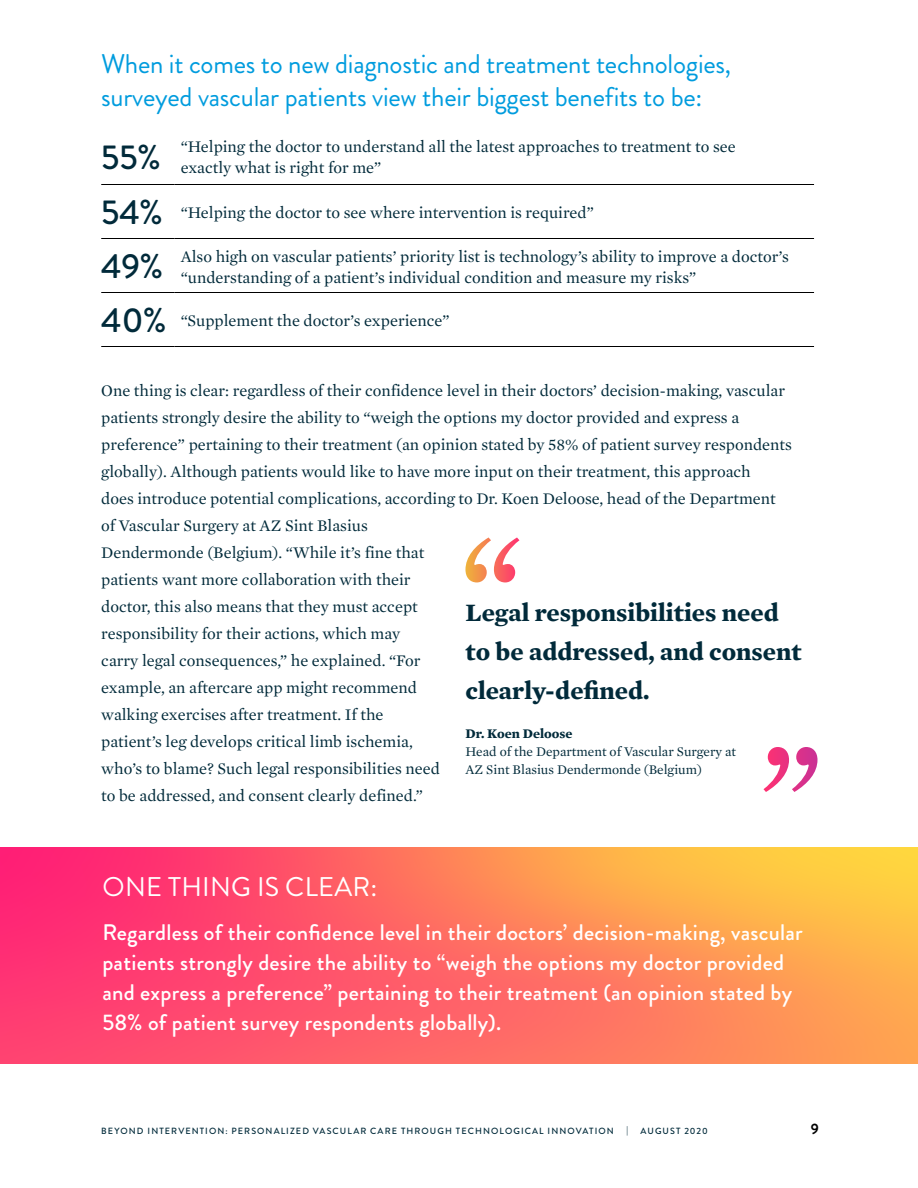
<style>
.page{position:relative;width:918px;height:1188px;background:#fff}
.page>*{position:absolute;margin:0;border:0;box-sizing:border-box;transform-origin:0 0}
.Body_text{font:500 34.5px "Brandon Grotesque";color:#012a3a}
.t1{font:27px/33px "Brandon Grotesque";letter-spacing:-.01em;color:#009cde}
.t2{font:27px "Brandon Grotesque";letter-spacing:.01em;color:#fff}
.Quote_18_26{font:700 25.5px/39px "Mercury Text G1";color:#012a3a}
.Gradient_Call_Out{font:500 22.5px/30px "Brandon Grotesque";letter-spacing:.01em;color:#fff}
.Body_text-2{font:16.5px/27px "Mercury Text G1";color:#012a3a}
.Table_Text{font:16.5px/21px "Mercury Text G1";color:#012a3a}
.t3{font:700 15px "Brandon Grotesque";color:#000}
.Quote_author_9_12{font:13.5px "Mercury Text G1";color:#012a3a}
.Quote_author_9_12-2{font:700 13.5px "Mercury Text G1";color:#012a3a}
.t4{font:500 9px "Brandon Grotesque";letter-spacing:.12em;color:#012a3a}
</style>
<div class="page">
<svg style="left:0;top:848px;width:918px;height:216px;background:#ff7160"></svg>
<svg style="left:465px;top:537px;width:54px;height:45px"></svg>
<svg style="left:764px;top:747px;width:54px;height:45px"></svg>
<hr style="left:101px;top:184px;width:74px;height:1px;background:#000">
<hr style="left:175px;top:184px;width:639px;height:1px;background:#000">
<hr style="left:101px;top:238px;width:74px;height:1px;background:#000">
<hr style="left:175px;top:238px;width:639px;height:1px;background:#000">
<hr style="left:101px;top:292px;width:74px;height:1px;background:#000">
<hr style="left:175px;top:292px;width:639px;height:1px;background:#000">
<hr style="left:101px;top:346px;width:74px;height:1px;background:#000">
<hr style="left:175px;top:346px;width:639px;height:1px;background:#000">
<h2 class="t1" style="left:101px;top:48px;width:631px">When it comes to new diagnostic and treatment technologies, surveyed vascular patients view their biggest benefits to be:</h2>
<p class="Body_text" style="left:101px;top:133px;width:61px">55%</p>
<p class="Table_Text" style="left:181px;top:136px;width:557px">“Helping the doctor to understand all the latest approaches to treatment to see exactly what is right for me”</p>
<p class="Body_text" style="left:101px;top:188px;width:63px">54%</p>
<p class="Table_Text" style="left:181px;top:201px;width:415px">“Helping the doctor to see where intervention is required”</p>
<p class="Body_text" style="left:101px;top:242px;width:63px">49%</p>
<p class="Table_Text" style="left:181px;top:245px;width:610px">Also high on vascular patients’ priority list is technology’s ability to improve a doctor’s “understanding of a patient’s individual condition and measure my risks”</p>
<p class="Body_text" style="left:101px;top:296px;width:67px">40%</p>
<p class="Table_Text" style="left:181px;top:309px;width:270px">“Supplement the doctor’s experience”</p>
<p class="Body_text-2" style="left:101px;top:376px;width:692px">One thing is clear: regardless of their confidence level in their doctors’ decision-making, vascular patients strongly desire the ability to “weigh the options my doctor provided and express a preference” pertaining to their treatment (an opinion stated by 58% of patient survey respondents globally). Although patients would like to have more input on their treatment, this approach<br>does introduce potential complications, according to Dr. Koen Deloose, head of the Department of Vascular Surgery at AZ Sint Blasius<br>Dendermonde (Belgium). “While it’s fine that<br>patients want more collaboration with their<br>doctor, this also means that they must accept<br>responsibility for their actions, which may<br>carry legal consequences,” he explained. “For<br>example, an aftercare app might recommend<br>walking exercises after treatment. If the<br>patient’s leg develops critical limb ischemia,<br>who’s to blame? Such legal responsibilities need<br>to be addressed, and consent clearly defined.”</p>
<p class="Quote_18_26" style="left:465px;top:592px;width:338px">Legal responsibilities need to be addressed, and consent clearly-defined.</p>
<p class="Quote_author_9_12-2" style="left:465px;top:723px;width:109px">Dr. Koen Deloose</p>
<p class="Quote_author_9_12" style="left:465px;top:742px;width:272px">Head of the Department of Vascular Surgery at</p>
<p class="Quote_author_9_12" style="left:465px;top:760px;width:238px">AZ Sint Blasius Dendermonde (Belgium)</p>
<h2 class="t2" style="left:103px;top:868px;width:276px">ONE THING IS CLEAR:</h2>
<p class="Gradient_Call_Out" style="left:102px;top:917px;width:702px">Regardless of their confidence level in their doctors’ decision-making, vascular patients strongly desire the ability to “weigh the options my doctor provided and express a preference” pertaining to their treatment (an opinion stated by 58% of patient survey respondents globally).</p>
<p class="t4" style="left:101px;top:1125px;width:514px">BEYOND INTERVENTION: PERSONALIZED VASCULAR CARE THROUGH TECHNOLOGICAL INNOVATION</p>
<p class="t4" style="left:626px;top:1125px;width:3px">|</p>
<p class="t4" style="left:641px;top:1125px;width:69px">AUGUST 2020</p>
<p class="t3" style="left:811px;top:1118px;width:10px">9</p>
</div>
